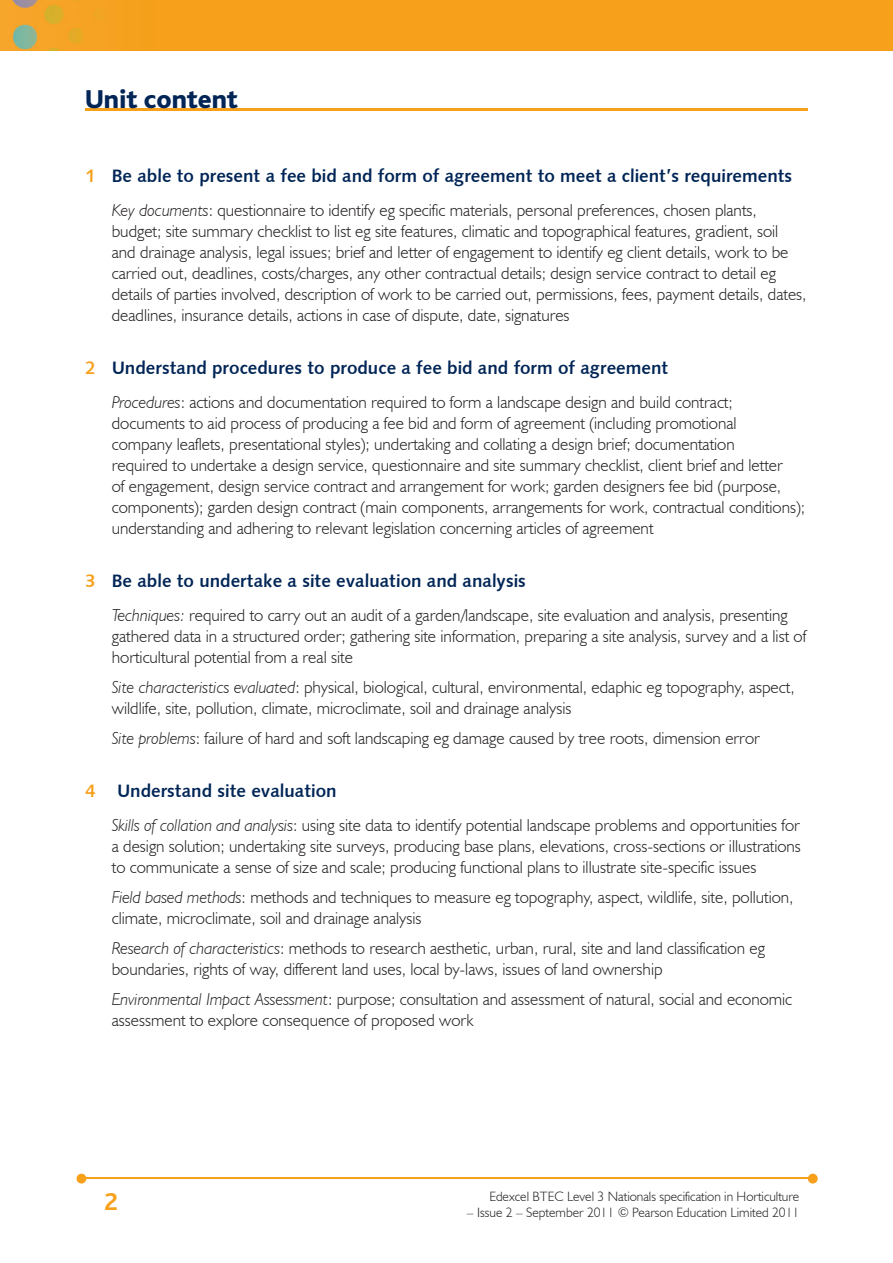
<style>
.page{position:relative;width:893px;height:1263px;background:#fff}
.page>*{position:absolute;margin:0;border:0;box-sizing:border-box;transform-origin:0 0}
.t1{font:800 27px "Bliss";color:#002556}
.t2{font:700 25.5px "Bliss";color:#f6a01b}
.t3{font:18px "Humanist 531 BT Bold A";color:#002556}
.t4{font:300 17.25px/21px "Humanist 521 BT";color:#231f20}
.t5{font:300 13.5px "Humanist 521 BT";color:#231f20}
.s1{color:#f6a01b}
.s2{font-style:italic}
</style>
<div class="page">
<img style="left:0;top:0;width:893px;height:51px">
<hr style="left:82px;top:1178px;width:728px;height:1px;background:#f6a01b">
<svg style="left:808px;top:1174px;width:10px;height:9px"></svg>
<svg style="left:77px;top:1174px;width:9px;height:9px"></svg>
<hr style="left:85px;top:108px;width:723px;height:2px;background:#f6a01b">
<h1 class="t1" style="left:85px;top:85px;width:154px">Unit content</h1>
<p class="t3" style="left:85px;top:164px;width:709px"><span class="s1">1</span> Be able to present a fee bid and form of agreement to meet a client’s requirements</p>
<p class="t4" style="left:112px;top:199px;width:696px"><span class="s2">Key documents</span>: questionnaire to identify eg specific materials, personal preferences, chosen plants, budget; site summary checklist to list eg site features, climatic and topographical features, gradient, soil<br>and drainage analysis, legal issues; brief and letter of engagement to identify eg client details, work to be carried out, deadlines, costs/charges, any other contractual details; design service contract to detail eg details of parties involved, description of work to be carried out, permissions, fees, payment details, dates, deadlines, insurance details, actions in case of dispute, date, signatures</p>
<p class="t3" style="left:85px;top:356px;width:585px"><span class="s1">2</span> Understand procedures to produce a fee bid and form of agreement</p>
<p class="t4" style="left:112px;top:391px;width:695px"><span class="s2">Procedures</span>: actions and documentation required to form a landscape design and build contract; documents to aid process of producing a fee bid and form of agreement (including promotional<br>company leaflets, presentational styles); undertaking and collating a design brief; documentation<br>required to undertake a design service, questionnaire and site summary checklist, client brief and letter<br>of engagement, design service contract and arrangement for work; garden designers fee bid (purpose, components); garden design contract (main components, arrangements for work, contractual conditions); understanding and adhering to relevant legislation concerning articles of agreement</p>
<p class="t3" style="left:85px;top:569px;width:442px"><span class="s1">3</span> Be able to undertake a site evaluation and analysis</p>
<p class="t4" style="left:112px;top:604px;width:696px"><span class="s2">Techniques:</span> required to carry out an audit of a garden/landscape, site evaluation and analysis, presenting gathered data in a structured order; gathering site information, preparing a site analysis, survey and a list of horticultural potential from a real site</p>
<p class="t4" style="left:112px;top:676px;width:684px"><span class="s2">Site characteristics evaluated</span>: physical, biological, cultural, environmental, edaphic eg topography, aspect, wildlife, site, pollution, climate, microclimate, soil and drainage analysis</p>
<p class="t4" style="left:112px;top:727px;width:649px"><span class="s2">Site problems</span>: failure of hard and soft landscaping eg damage caused by tree roots, dimension error</p>
<p class="t3" style="left:85px;top:779px;width:253px"><span class="s1">4</span> Understand site evaluation</p>
<p class="t4" style="left:112px;top:814px;width:691px;text-align:justify"><span class="s2">Skills of collation and analysis</span>: using site data to identify potential landscape problems and opportunities for a design solution; undertaking site surveys, producing base plans, elevations, cross-sections or illustrations to communicate a sense of size and scale; producing functional plans to illustrate site-specific issues</p>
<p class="t4" style="left:112px;top:886px;width:683px"><span class="s2">Field based methods</span>: methods and techniques to measure eg topography, aspect, wildlife, site, pollution, climate, microclimate, soil and drainage analysis</p>
<p class="t4" style="left:112px;top:937px;width:655px"><span class="s2">Research of characteristics</span>: methods to research aesthetic, urban, rural, site and land classification eg boundaries, rights of way, different land uses, local by-laws, issues of land ownership</p>
<p class="t4" style="left:112px;top:988px;width:682px"><span class="s2">Environmental Impact Assessment</span>: purpose; consultation and assessment of natural, social and economic assessment to explore consequence of proposed work</p>
<h2 class="t2" style="left:104px;top:1188px;width:15px">2</h2>
<p class="t5" style="left:489px;top:1188px;width:312px">Edexcel BTEC Level 3 Nationals specification in Horticulture</p>
<p class="t5" style="left:467px;top:1204px;width:334px">– Issue 2 – September 2011 © Pearson Education Limited 2011</p>
</div>
